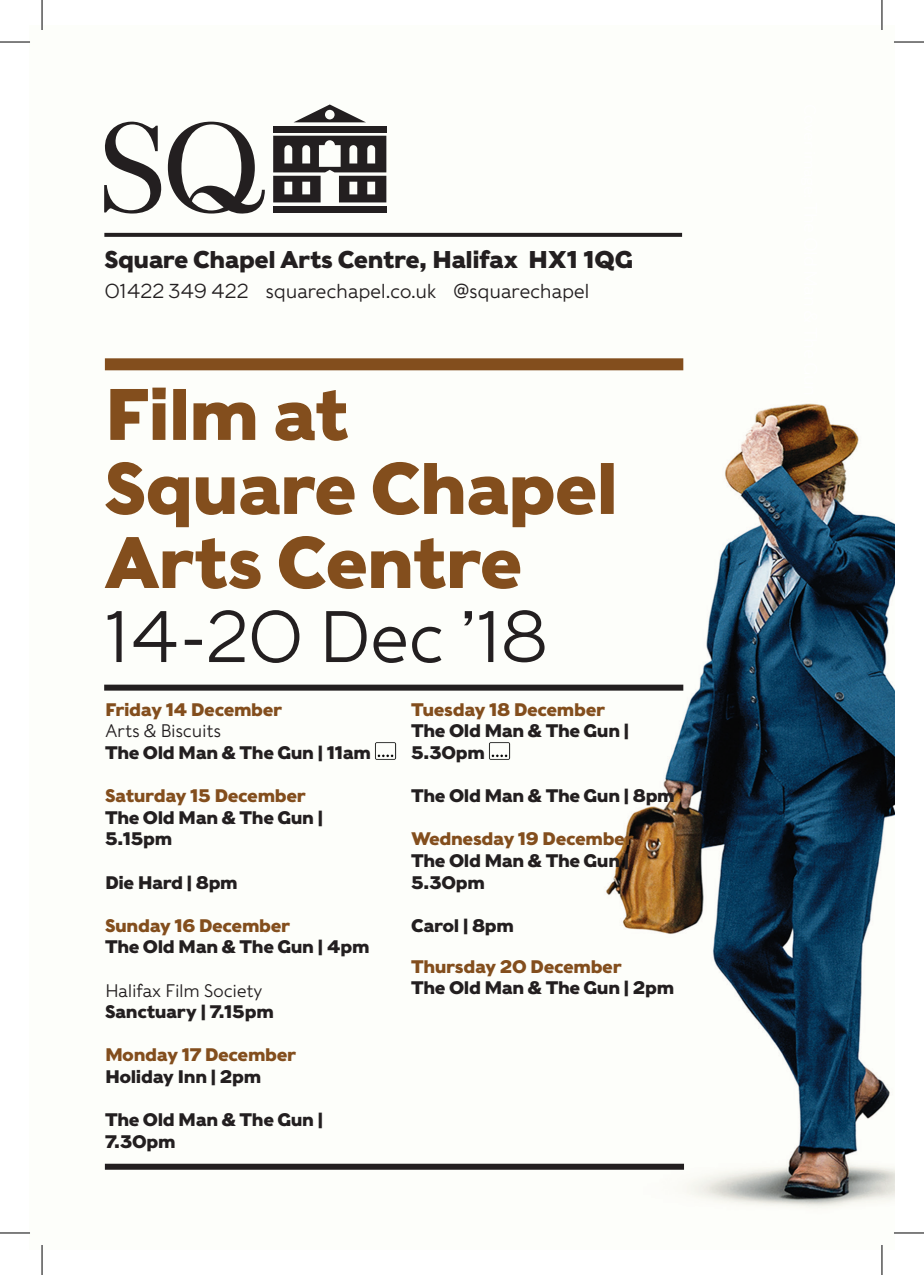
<style>
.page{position:relative;width:924px;height:1275px;background:#fff}
.page>*{position:absolute;margin:0;border:0;box-sizing:border-box;transform-origin:0 0}
.t1{font:700 72px/74px "Caslons Egyptian";letter-spacing:-.02em;color:#834e1d}
.t2{font:300 72px "Caslons Egyptian";letter-spacing:-.02em;color:#231f20}
.t3{font:700 24px "Caslons Egyptian";letter-spacing:-.02em;color:#231f20}
.t4{font:300 20px "Caslons Egyptian";letter-spacing:-.02em;color:#231f20}
.t5{font:700 18px/21.6px "Caslons Egyptian";letter-spacing:-.02em;color:#231f20}
.t6{font:700 18px "Caslons Egyptian";letter-spacing:-.02em;color:#834e1d}
.t7{font:300 18px "Caslons Egyptian";letter-spacing:-.02em;color:#231f20}
</style>
<div class="page">
<img style="left:104px;top:25px;width:789px;height:1225px">
<div style="left:273px;top:126px;width:113px;height:6px;background:#231f20"></div>
<div style="left:273px;top:206px;width:113px;height:6px;background:#231f20"></div>
<svg style="left:293px;top:104px;width:73px;height:18px"></svg>
<svg style="left:273px;top:136px;width:113px;height:66px"></svg>
<svg style="left:104px;top:121px;width:58px;height:93px"></svg>
<svg style="left:168px;top:122px;width:97px;height:92px"></svg>
<svg style="left:104px;top:233px;width:577px;height:4px;background:#2a2627"></svg>
<div style="left:105px;top:358px;width:578px;height:12px;background:#834e1d"></div>
<div style="left:104px;top:684px;width:579px;height:6px;background:#231f20"></div>
<div style="left:105px;top:1163px;width:578px;height:6px;background:#231f20"></div>
<img style="left:374px;top:741px;width:22px;height:20px">
<img style="left:488px;top:741px;width:22px;height:20px">
<hr style="left:880px;top:0;width:2px;height:30px;background:#fff">
<hr style="left:880px;top:1245px;width:2px;height:30px;background:#fff">
<hr style="left:0;top:42px;width:30px;height:1px;background:#000">
<hr style="left:893px;top:42px;width:30px;height:1px;background:#000">
<hr style="left:0;top:1232px;width:30px;height:1px;background:#000">
<hr style="left:893px;top:1232px;width:30px;height:1px;background:#000">
<hr style="left:42px;top:0;width:1px;height:30px;background:#000">
<hr style="left:42px;top:1245px;width:1px;height:30px;background:#000">
<hr style="left:881px;top:0;width:1px;height:30px;background:#000">
<hr style="left:881px;top:1245px;width:1px;height:30px;background:#000">
<h2 class="t3" style="left:104px;top:244px;width:530px">Square Chapel Arts Centre, Halifax HX1 1QG</h2>
<p class="t4" style="left:104px;top:278px;width:486px">01422 349 422 squarechapel.co.uk @squarechapel</p>
<h1 class="t1" style="left:104px;top:377px;width:515px">Film at<br>Square Chapel<br>Arts Centre</h1>
<h1 class="t2" style="left:104px;top:591px;width:445px">14-20 Dec ’18</h1>
<p class="t6" style="left:105px;top:697px;width:179px">Friday 14 December</p>
<p class="t7" style="left:105px;top:719px;width:118px">Arts &amp; Biscuits</p>
<p class="t5" style="left:105px;top:741px;width:267px">The Old Man &amp; The Gun | 11am</p>
<p class="t6" style="left:105px;top:784px;width:202px">Saturday 15 December</p>
<p class="t5" style="left:105px;top:806px;width:220px">The Old Man &amp; The Gun |<br>5.15pm</p>
<p class="t5" style="left:105px;top:871px;width:134px">Die Hard | 8pm</p>
<p class="t6" style="left:105px;top:913px;width:187px">Sunday 16 December</p>
<p class="t5" style="left:105px;top:936px;width:266px">The Old Man &amp; The Gun | 4pm</p>
<p class="t7" style="left:105px;top:979px;width:159px">Halifax Film Society</p>
<p class="t5" style="left:105px;top:1001px;width:170px">Sanctuary | 7.15pm</p>
<p class="t6" style="left:105px;top:1043px;width:192px">Monday 17 December</p>
<p class="t5" style="left:105px;top:1065px;width:158px">Holiday Inn | 2pm</p>
<p class="t5" style="left:105px;top:1109px;width:220px">The Old Man &amp; The Gun |<br>7.30pm</p>
<p class="t6" style="left:411px;top:697px;width:195px">Tuesday 18 December</p>
<p class="t5" style="left:411px;top:720px;width:220px">The Old Man &amp; The Gun |<br>5.30pm</p>
<p class="t5" style="left:411px;top:785px;width:265px">The Old Man &amp; The Gun | 8pm</p>
<p class="t6" style="left:411px;top:827px;width:224px">Wednesday 19 December</p>
<p class="t5" style="left:411px;top:849px;width:220px">The Old Man &amp; The Gun |<br>5.30pm</p>
<p class="t5" style="left:411px;top:914px;width:104px">Carol | 8pm</p>
<p class="t6" style="left:411px;top:954px;width:212px">Thursday 20 December</p>
<p class="t5" style="left:411px;top:977px;width:265px">The Old Man &amp; The Gun | 2pm</p>
</div>
